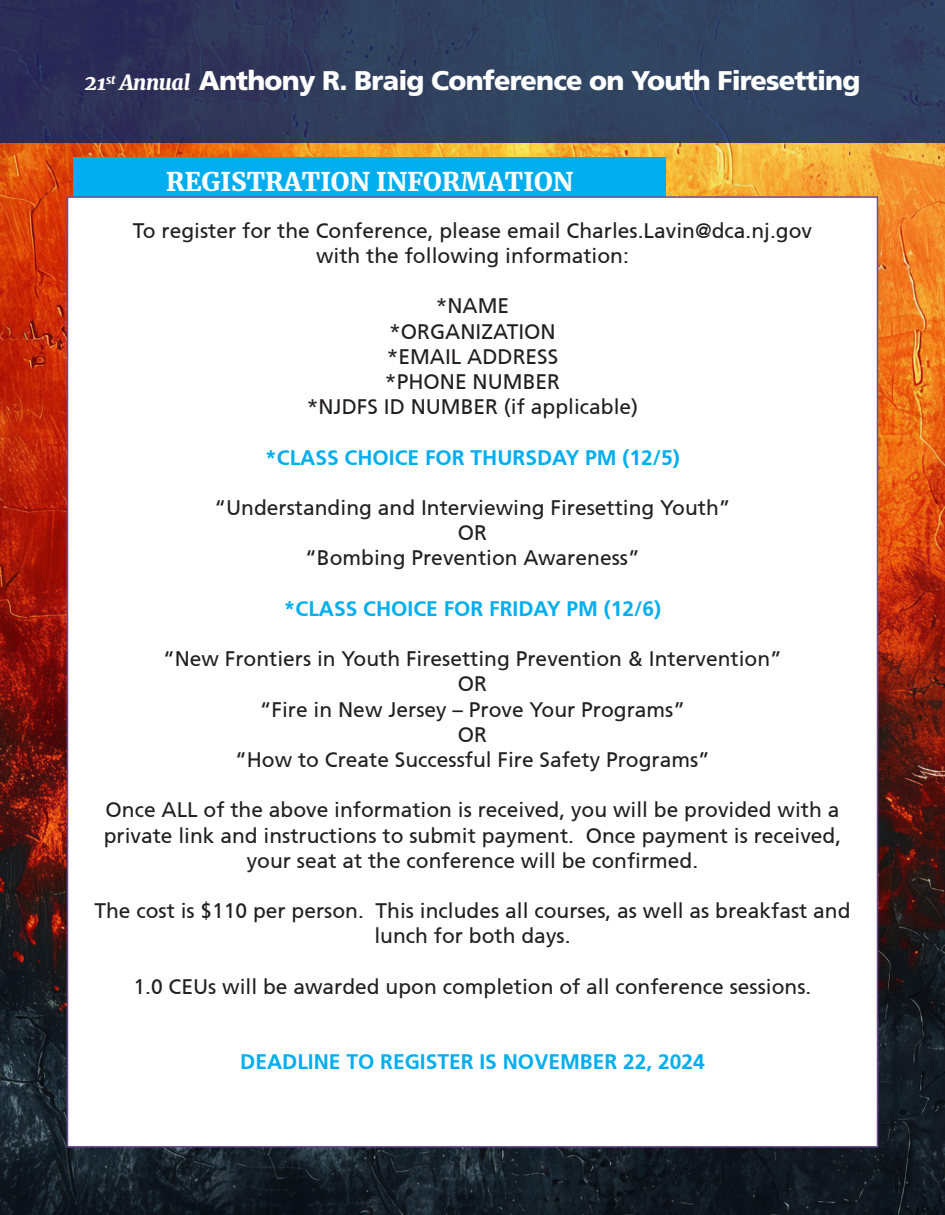
<style>
.page{position:relative;width:945px;height:1215px;background:#fff}
.page>*{position:absolute;margin:0;border:0;box-sizing:border-box;transform-origin:0 0}
.t1{font:800 27px "Articulate";letter-spacing:-.03em;color:#fff}
.t2{font:900 25.5px "Merriweather";color:#fff}
.t3{font:21px/25.2px "Articulate";color:#231f20;text-align:center}
.t4{font:700 21px "Articulate";color:#00aeef}
.s1{font-family:"Merriweather";font-weight:900;font-style:italic;font-size:21px}
</style>
<div class="page">
<img style="left:0;top:143px;width:945px;height:1072px">
<div style="left:0;top:0;width:945px;height:143px;background:linear-gradient(to right,#2d3056,#324965)"></div>
<div style="left:74px;top:158px;width:592px;height:41px;background:#00aeef"></div>
<div style="left:68px;top:197px;width:810px;height:950px;background:#fff"></div>
<p class="t1" style="left:85px;top:65px;width:777px"><span class="s1">21</span><sup>st</sup> <span class="s1">Annual</span> Anthony R. Braig Conference on Youth Firesetting</p>
<p class="t2" style="left:166px;top:164px;width:409px">REGISTRATION INFORMATION</p>
<p class="t3" style="left:133px;top:218px;width:681px">To register for the Conference, please email Charles.Lavin@dca.nj.gov</p>
<p class="t3" style="left:316px;top:243px;width:314px">with the following information:</p>
<p class="t3" style="left:436px;top:293px;width:75px">*NAME</p>
<p class="t3" style="left:389px;top:318px;width:168px">*ORGANIZATION</p>
<p class="t3" style="left:387px;top:344px;width:173px">*EMAIL ADDRESS</p>
<p class="t3" style="left:385px;top:369px;width:177px">*PHONE NUMBER</p>
<p class="t3" style="left:307px;top:394px;width:333px">*NJDFS ID NUMBER (if applicable)</p>
<p class="t4" style="left:265px;top:445px;width:416px">*CLASS CHOICE FOR THURSDAY PM (12/5)</p>
<p class="t3" style="left:214px;top:495px;width:518px">“Understanding and Interviewing Firesetting Youth”</p>
<p class="t3" style="left:458px;top:520px;width:31px">OR</p>
<p class="t3" style="left:305px;top:545px;width:336px">“Bombing Prevention Awareness”</p>
<p class="t4" style="left:284px;top:596px;width:379px">*CLASS CHOICE FOR FRIDAY PM (12/6)</p>
<p class="t3" style="left:163px;top:646px;width:620px">“New Frontiers in Youth Firesetting Prevention &amp; Intervention”</p>
<p class="t3" style="left:458px;top:671px;width:31px">OR</p>
<p class="t3" style="left:260px;top:696px;width:427px">“Fire in New Jersey – Prove Your Programs”</p>
<p class="t3" style="left:458px;top:722px;width:31px">OR</p>
<p class="t3" style="left:235px;top:747px;width:476px">“How to Create Successful Fire Safety Programs”</p>
<p class="t3" style="left:104px;top:797px;width:739px">Once ALL of the above information is received, you will be provided with a private link and instructions to submit payment. Once payment is received, your seat at the conference will be confirmed.</p>
<p class="t3" style="left:94px;top:898px;width:758px">The cost is $110 per person. This includes all courses, as well as breakfast and lunch for both days.</p>
<p class="t3" style="left:134px;top:974px;width:679px">1.0 CEUs will be awarded upon completion of all conference sessions.</p>
<p class="t4" style="left:240px;top:1050px;width:466px">DEADLINE TO REGISTER IS NOVEMBER 22, 2024</p>
</div>
